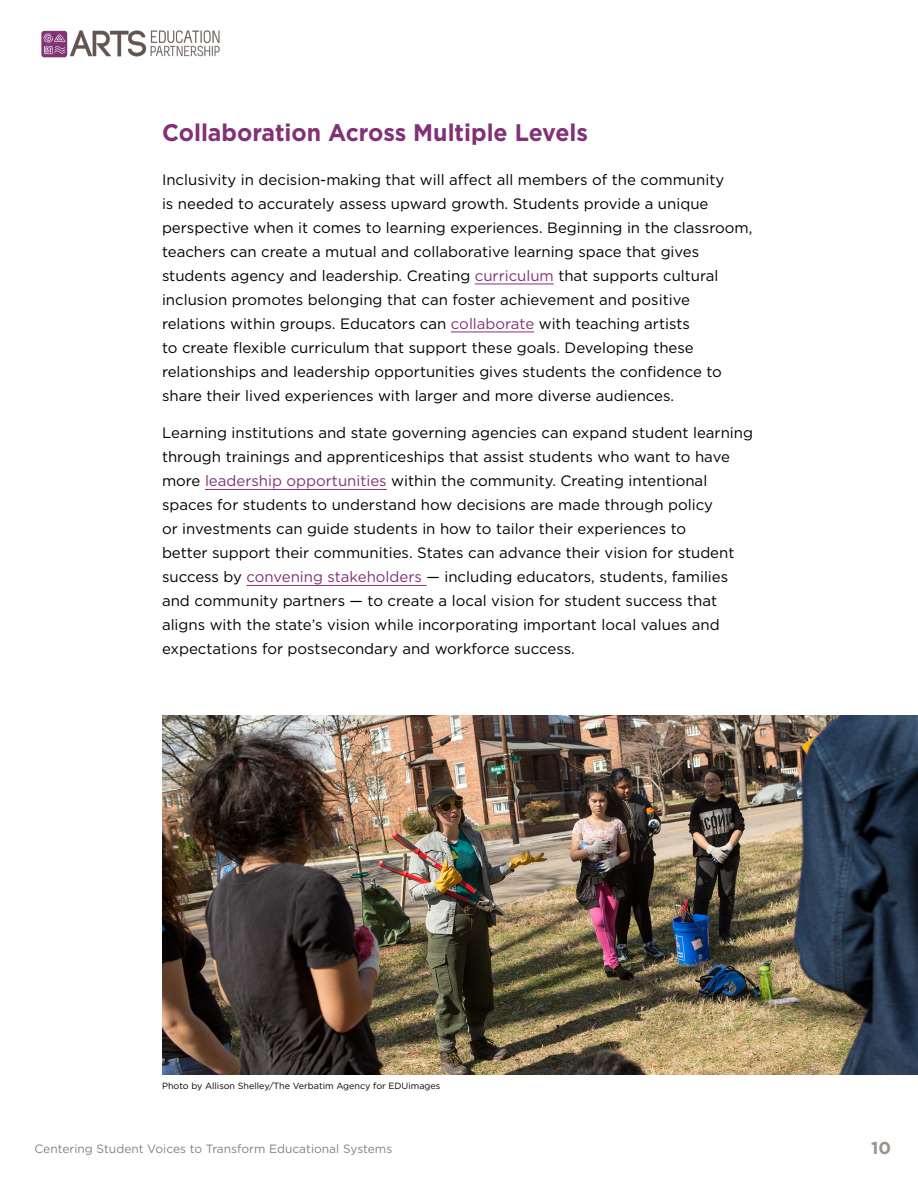
<style>
.page{position:relative;width:918px;height:1188px;background:#fff}
.page>*{position:absolute;margin:0;border:0;box-sizing:border-box;transform-origin:0 0}
.t1{font:700 24px "Gotham";color:#833177;scale:.96 1}
.t2{font:700 17.25px "Gotham";color:#9a918d}
.t3{font:15px/24px "Gotham";color:#000}
.t4{font:12px "Gotham";color:#8a807b}
.t5{font:9px "Gotham";color:#000}
.s1{color:#833177}
</style>
<div class="page">
<img style="left:41px;top:30px;width:179px;height:28px">
<hr style="left:475px;top:284px;width:79px;height:1px;background:#833177">
<hr style="left:451px;top:332px;width:83px;height:1px;background:#833177">
<hr style="left:205px;top:489px;width:182px;height:1px;background:#833177">
<hr style="left:247px;top:585px;width:179px;height:1px;background:#833177">
<img style="left:162px;top:716px;width:756px;height:359px">
<h1 class="t1" style="left:162px;top:116px;width:445px">Collaboration Across Multiple Levels</h1>
<p class="t3" style="left:162px;top:167px;width:592px">Inclusivity in decision-making that will affect all members of the community<br>is needed to accurately assess upward growth. Students provide a unique perspective when it comes to learning experiences. Beginning in the classroom, teachers can create a mutual and collaborative learning space that gives students agency and leadership. Creating <span class="s1">curriculum</span> that supports cultural inclusion promotes belonging that can foster achievement and positive relations within groups. Educators can <span class="s1">collaborate</span> with teaching artists<br>to create flexible curriculum that support these goals. Developing these relationships and leadership opportunities gives students the confidence to share their lived experiences with larger and more diverse audiences.</p>
<p class="t3" style="left:162px;top:421px;width:593px">Learning institutions and state governing agencies can expand student learning through trainings and apprenticeships that assist students who want to have more <span class="s1">leadership opportunities</span> within the community. Creating intentional spaces for students to understand how decisions are made through policy<br>or investments can guide students in how to tailor their experiences to<br>better support their communities. States can advance their vision for student success by <span class="s1">convening stakeholders</span> — including educators, students, families and community partners — to create a local vision for student success that aligns with the state’s vision while incorporating important local values and expectations for postsecondary and workforce success.</p>
<p class="t5" style="left:162px;top:1080px;width:280px">Photo by Allison Shelley/The Verbatim Agency for EDUimages</p>
<p class="t4" style="left:34px;top:1141px;width:359px">Centering Student Voices to Transform Educational Systems</p>
<p class="t2" style="left:871px;top:1136px;width:21px">10</p>
</div>
